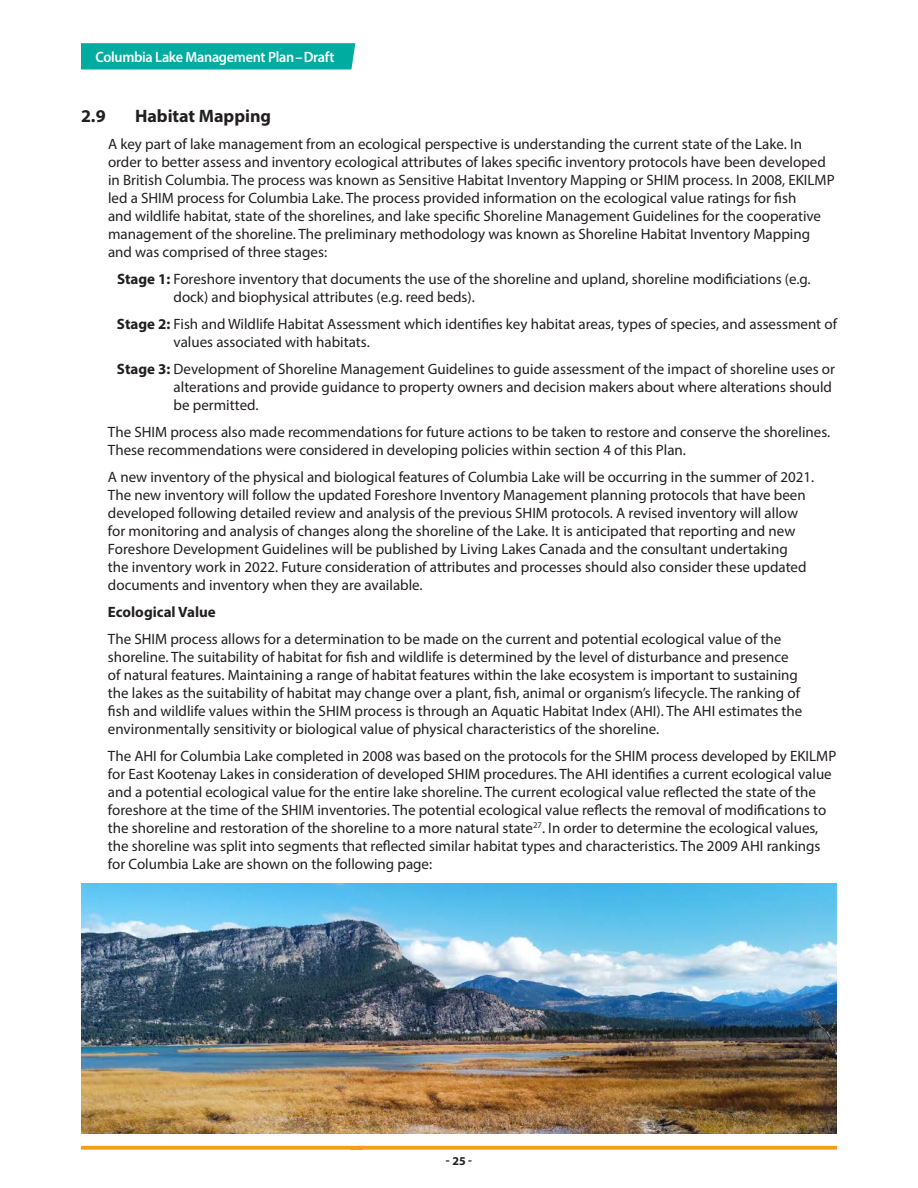
<style>
.page{position:relative;width:918px;height:1188px;background:#fff}
.page>*{position:absolute;margin:0;border:0;box-sizing:border-box;transform-origin:0 0}
.t1{font:700 18px "Myriad Pro";color:#231f20}
.t2{font:15px/18px "Myriad Pro";color:#231f20}
.t3{font:600 15px "Myriad Pro";letter-spacing:-.02em;color:#fff;scale:.95 1}
.t4{font:700 15px "Myriad Pro";color:#231f20}
.t5{font:700 12px "Myriad Pro";color:#231f20}
.s1{font-weight:700}
</style>
<div class="page">
<svg style="left:81px;top:1146px;width:756px;height:4px;background:#f8a22e"></svg>
<svg style="left:81px;top:43px;width:274px;height:27px;background:#07aea2"></svg>
<img style="left:81px;top:883px;width:756px;height:251px">
<p class="t3" style="left:96px;top:47px;width:253px">Columbia Lake Management Plan–Draft</p>
<h2 class="t1" style="left:81px;top:104px;width:26px">2.9</h2>
<h2 class="t1" style="left:135px;top:104px;width:138px">Habitat Mapping</h2>
<p class="t2" style="left:108px;top:134px;width:728px">A key part of lake management from an ecological perspective is understanding the current state of the Lake. In order to better assess and inventory ecological attributes of lakes specific inventory protocols have been developed in British Columbia. The process was known as Sensitive Habitat Inventory Mapping or SHIM process. In 2008, EKILMP led a SHIM process for Columbia Lake. The process provided information on the ecological value ratings for fish<br>and wildlife habitat, state of the shorelines, and lake specific Shoreline Management Guidelines for the cooperative management of the shoreline. The preliminary methodology was known as Shoreline Habitat Inventory Mapping and was comprised of three stages:</p>
<p class="t2" style="left:174px;top:269px;width:639px;text-indent:-57px"><span class="s1">Stage 1:</span> Foreshore inventory that documents the use of the shoreline and upland, shoreline modificiations (e.g. dock) and biophysical attributes (e.g. reed beds).</p>
<p class="t2" style="left:174px;top:314px;width:665px;text-indent:-57px"><span class="s1">Stage 2:</span> Fish and Wildlife Habitat Assessment which identifies key habitat areas, types of species, and assessment of values associated with habitats.</p>
<p class="t2" style="left:174px;top:359px;width:663px;text-indent:-57px"><span class="s1">Stage 3:</span> Development of Shoreline Management Guidelines to guide assessment of the impact of shoreline uses or alterations and provide guidance to property owners and decision makers about where alterations should be permitted.</p>
<p class="t2" style="left:108px;top:422px;width:724px">The SHIM process also made recommendations for future actions to be taken to restore and conserve the shorelines.<br>These recommendations were considered in developing policies within section 4 of this Plan.</p>
<p class="t2" style="left:108px;top:467px;width:708px">A new inventory of the physical and biological features of Columbia Lake will be occurring in the summer of 2021.<br>The new inventory will follow the updated Foreshore Inventory Management planning protocols that have been developed following detailed review and analysis of the previous SHIM protocols. A revised inventory will allow for monitoring and analysis of changes along the shoreline of the Lake. It is anticipated that reporting and new Foreshore Development Guidelines will be published by Living Lakes Canada and the consultant undertaking<br>the inventory work in 2022. Future consideration of attributes and processes should also consider these updated documents and inventory when they are available.</p>
<h3 class="t4" style="left:108px;top:602px;width:109px">Ecological Value</h3>
<p class="t2" style="left:108px;top:629px;width:696px">The SHIM process allows for a determination to be made on the current and potential ecological value of the shoreline. The suitability of habitat for fish and wildlife is determined by the level of disturbance and presence of natural features. Maintaining a range of habitat features within the lake ecosystem is important to sustaining the lakes as the suitability of habitat may change over a plant, fish, animal or organism’s lifecycle. The ranking of fish and wildlife values within the SHIM process is through an Aquatic Habitat Index (AHI). The AHI estimates the environmentally sensitivity or biological value of physical characteristics of the shoreline.</p>
<p class="t2" style="left:108px;top:746px;width:730px">The AHI for Columbia Lake completed in 2008 was based on the protocols for the SHIM process developed by EKILMP for East Kootenay Lakes in consideration of developed SHIM procedures. The AHI identifies a current ecological value and a potential ecological value for the entire lake shoreline. The current ecological value reflected the state of the foreshore at the time of the SHIM inventories. The potential ecological value reflects the removal of modifications to the shoreline and restoration of the shoreline to a more natural state<sup>27</sup>. In order to determine the ecological values, the shoreline was split into segments that reflected similar habitat types and characteristics. The 2009 AHI rankings for Columbia Lake are shown on the following page:</p>
<p class="t5" style="left:446px;top:1153px;width:28px">- 25 -</p>
</div>
